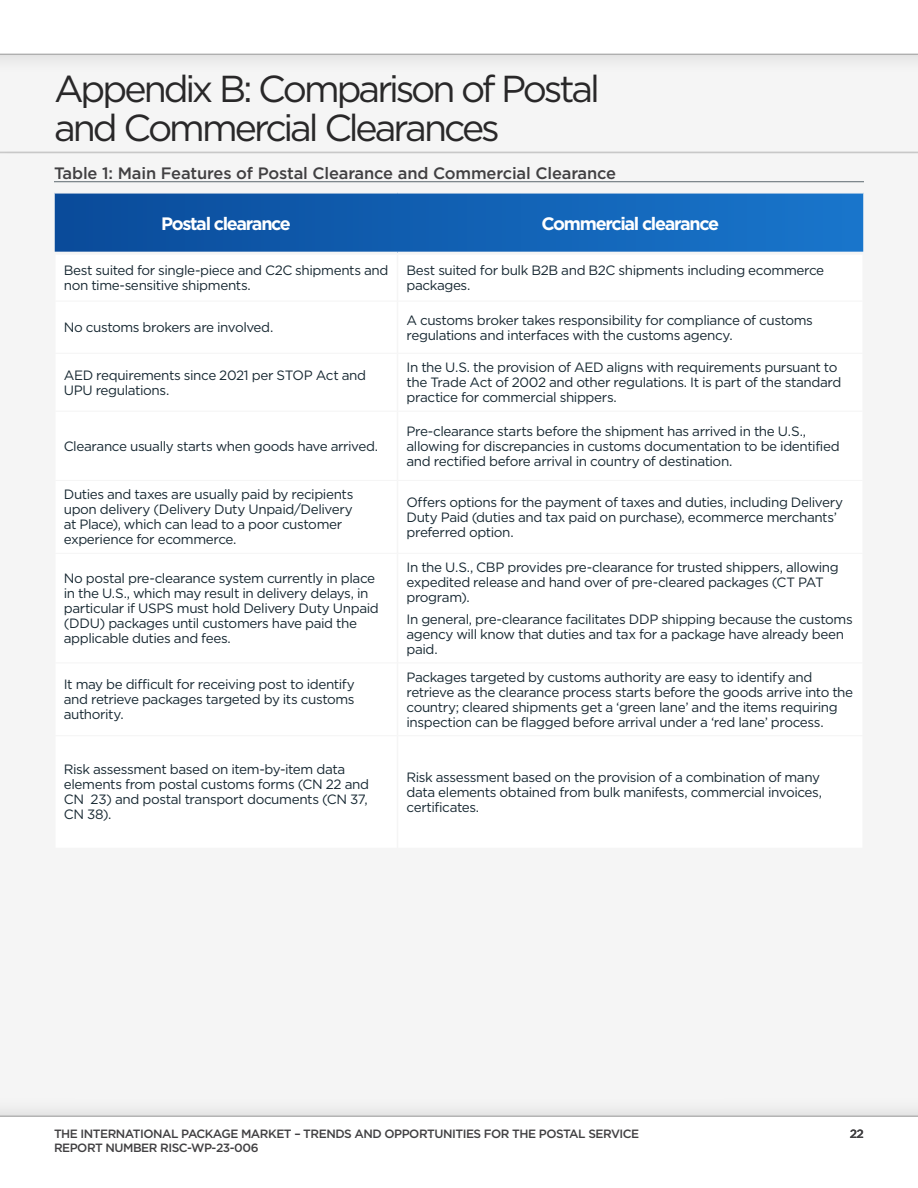
<style>
.page{position:relative;width:918px;height:1188px;background:#fff}
.page>*{position:absolute;margin:0;border:0;box-sizing:border-box;transform-origin:0 0}
.t1{font:37.5px/39px "Gotham";letter-spacing:-.08em;color:#292829}
.t2{font:700 18px "Gotham";letter-spacing:-.075em;color:#fff}
.t3{font:500 16.5px "Gotham";letter-spacing:-.01em;color:#414042}
.t4{font:13.5px/15px "Gotham";letter-spacing:-.03em;color:#172832}
.t5{font:500 12px "Gotham";letter-spacing:-.04em;color:#414042}
</style>
<div class="page">
<div style="left:0;top:0;width:918px;height:75px;background:#eee"></div>
<div style="left:0;top:0;width:918px;height:54px;background:#fff"></div>
<svg style="left:0;top:1110px;width:918px;height:6px;background:#e2e2e2"></svg>
<svg style="left:0;top:1116px;width:918px;height:1px"></svg>
<div style="left:0;top:143px;width:918px;height:19px;background:#000;opacity:.2"></div>
<hr style="left:0;top:152px;width:918px;height:1px;background:#3e3e3e">
<hr style="left:54px;top:181px;width:810px;height:1px;background:#5d696f">
<svg style="left:55px;top:194px;width:808px;height:58px;background:#1260b2"></svg>
<h1 class="t1" style="left:54px;top:69px;width:547px">Appendix B: Comparison of Postal and Commercial Clearances</h1>
<p class="t3" style="left:54px;top:163px;width:564px">Table 1: Main Features of Postal Clearance and Commercial Clearance</p>
<h2 class="t2" style="left:161px;top:213px;width:131px">Postal clearance</h2>
<h2 class="t2" style="left:542px;top:213px;width:179px">Commercial clearance</h2>
<p class="t4" style="left:64px;top:263px;width:326px">Best suited for single-piece and C2C shipments and non time-sensitive shipments.</p>
<p class="t4" style="left:406px;top:263px;width:419px">Best suited for bulk B2B and B2C shipments including ecommerce packages.</p>
<p class="t4" style="left:64px;top:320px;width:209px">No customs brokers are involved.</p>
<p class="t4" style="left:406px;top:312px;width:408px">A customs broker takes responsibility for compliance of customs regulations and interfaces with the customs agency.</p>
<p class="t4" style="left:64px;top:367px;width:304px">AED requirements since 2021 per STOP Act and<br>UPU regulations.</p>
<p class="t4" style="left:406px;top:360px;width:436px">In the U.S. the provision of AED aligns with requirements pursuant to the Trade Act of 2002 and other regulations. It is part of the standard practice for commercial shippers.</p>
<p class="t4" style="left:64px;top:438px;width:314px">Clearance usually starts when goods have arrived.</p>
<p class="t4" style="left:406px;top:423px;width:435px">Pre-clearance starts before the shipment has arrived in the U. S., allowing for discrepancies in customs documentation to be identified and rectified before arrival in country of destination.</p>
<p class="t4" style="left:64px;top:487px;width:291px">Duties and taxes are usually paid by recipients upon delivery (Delivery Duty Unpaid/Delivery at Place), which can lead to a poor customer experience for ecommerce.</p>
<p class="t4" style="left:406px;top:494px;width:438px">Offers options for the payment of taxes and duties, including Delivery<br>Duty Paid (duties and tax paid on purchase), ecommerce merchants’ preferred option.</p>
<p class="t4" style="left:64px;top:571px;width:317px">No postal pre-clearance system currently in place in the U.S., which may result in delivery delays, in particular if USPS must hold Delivery Duty Unpaid (DDU) packages until customers have paid the applicable duties and fees.</p>
<p class="t4" style="left:406px;top:560px;width:434px">In the U.S., CBP provides pre-clearance for trusted shippers, allowing expedited release and hand over of pre-cleared packages (CT PAT program).</p>
<p class="t4" style="left:406px;top:611px;width:448px">In general, pre-clearance facilitates DDP shipping because the customs agency will know that duties and tax for a package have already been paid.</p>
<p class="t4" style="left:64px;top:677px;width:293px;text-align:justify">It may be difficult for receiving post to identify and retrieve packages targeted by its customs authority.</p>
<p class="t4" style="left:406px;top:669px;width:448px">Packages targeted by customs authority are easy to identify and retrieve as the clearance process starts before the goods arrive into the country; cleared shipments get a ‘green lane’ and the items requiring inspection can be flagged before arrival under a ‘red lane’ process.</p>
<p class="t4" style="left:64px;top:762px;width:307px">Risk assessment based on item-by-item data elements from postal customs forms (CN 22 and CN 23) and postal transport documents (CN 37, CN 38).</p>
<p class="t4" style="left:406px;top:769px;width:417px">Risk assessment based on the provision of a combination of many data elements obtained from bulk manifests, commercial invoices, certificates.</p>
<p class="t5" style="left:54px;top:1127px;width:587px">THE INTERNATIONAL PACKAGE MARKET – TRENDS AND OPPORTUNITIES FOR THE POSTAL SERVICE</p>
<p class="t5" style="left:850px;top:1127px;width:16px">22</p>
<p class="t5" style="left:54px;top:1141px;width:206px">REPORT NUMBER RISC-WP-23-006</p>
</div>
